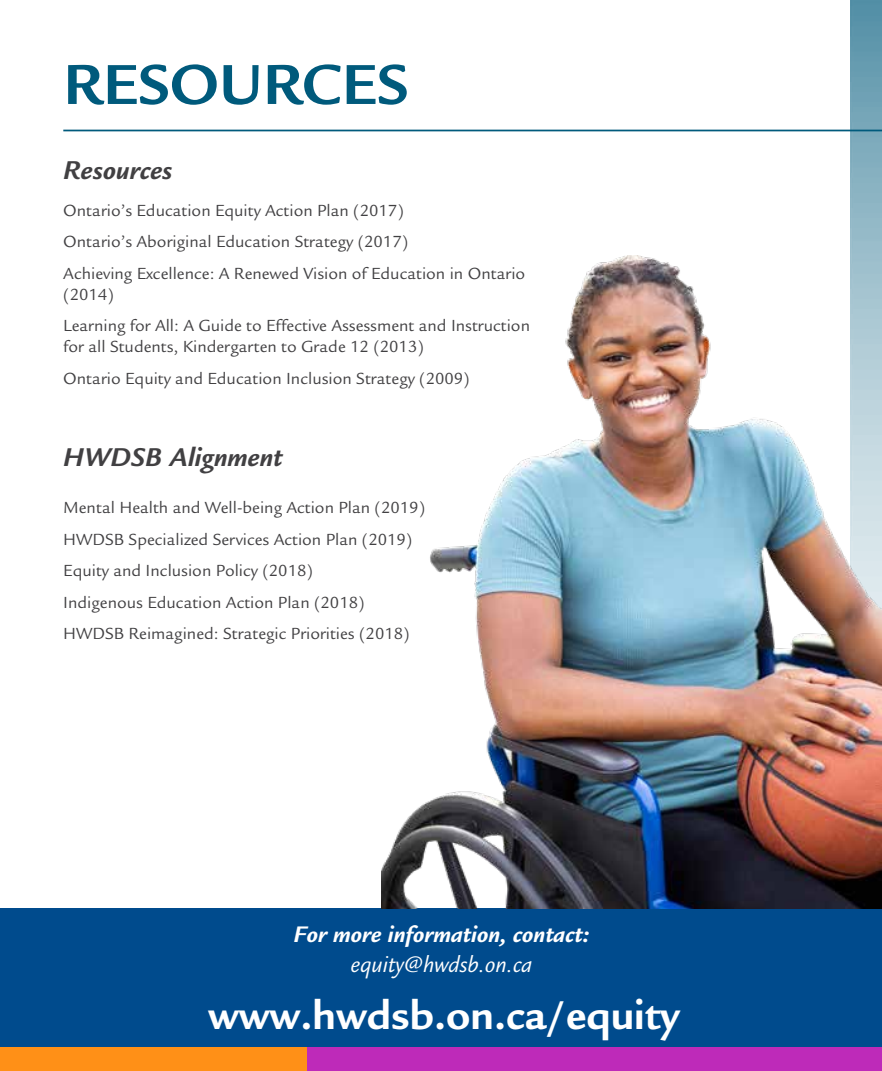
<style>
.page{position:relative;width:882px;height:1071px;background:#fff}
.page>*{position:absolute;margin:0;border:0;box-sizing:border-box;transform-origin:0 0}
.t1{font:700 61.25px "Legacy Sans Std";color:#005a7c}
.t2{font:700 43.75px "Legacy Sans Std";color:#fff}
.t3{font:italic 700 28px "Legacy Sans Std";color:#414042}
.t4{font:italic 700 24.5px "Legacy Sans Std";color:#fff}
.t5{font:italic 24.5px "Legacy Sans Std";color:#fff}
.t6{font:17.5px/31.5px "Legacy Sans Std";color:#414042}
</style>
<div class="page">
<svg style="left:850px;top:0;width:32px;height:908px;background:#7ca6b7"></svg>
<div style="left:0;top:1046px;width:307px;height:25px;background:#ff9017"></div>
<div style="left:307px;top:1046px;width:575px;height:25px;background:#be2ab9"></div>
<div style="left:0;top:908px;width:882px;height:139px;background:#004b8d"></div>
<hr style="left:63px;top:130px;width:819px;height:1px;background:#005a7c">
<img style="left:382px;top:256px;width:499px;height:652px">
<h1 class="t1" style="left:63px;top:49px;width:347px">RESOURCES</h1>
<h3 class="t3" style="left:63px;top:154px;width:111px">Resources</h3>
<p class="t6" style="left:63px;top:195px;width:463px">Ontario’s Education Equity Action Plan (2017)<br>Ontario’s Aboriginal Education Strategy (2017)<br>Achieving Excellence: A Renewed Vision of Education in Ontario</p>
<p class="t6" style="left:63px;top:279px;width:468px">(2014)<br>Learning for All: A Guide to Effective Assessment and Instruction</p>
<p class="t6" style="left:63px;top:331px;width:408px">for all Students, Kindergarten to Grade 12 (2013)<br>Ontario Equity and Education Inclusion Strategy (2009)</p>
<h3 class="t3" style="left:63px;top:441px;width:221px">HWDSB Alignment</h3>
<p class="t6" style="left:63px;top:492px;width:363px">Mental Health and Well-being Action Plan (2019)<br>HWDSB Specialized Services Action Plan (2019)<br>Equity and Inclusion Policy (2018)<br>Indigenous Education Action Plan (2018)<br>HWDSB Reimagined: Strategic Priorities (2018)</p>
<h3 class="t4" style="left:294px;top:920px;width:297px">For more information, contact:</h3>
<h3 class="t5" style="left:351px;top:951px;width:183px">equity@hwdsb.on.ca</h3>
<h2 class="t2" style="left:208px;top:990px;width:473px">www.hwdsb.on.ca/equity</h2>
</div>
